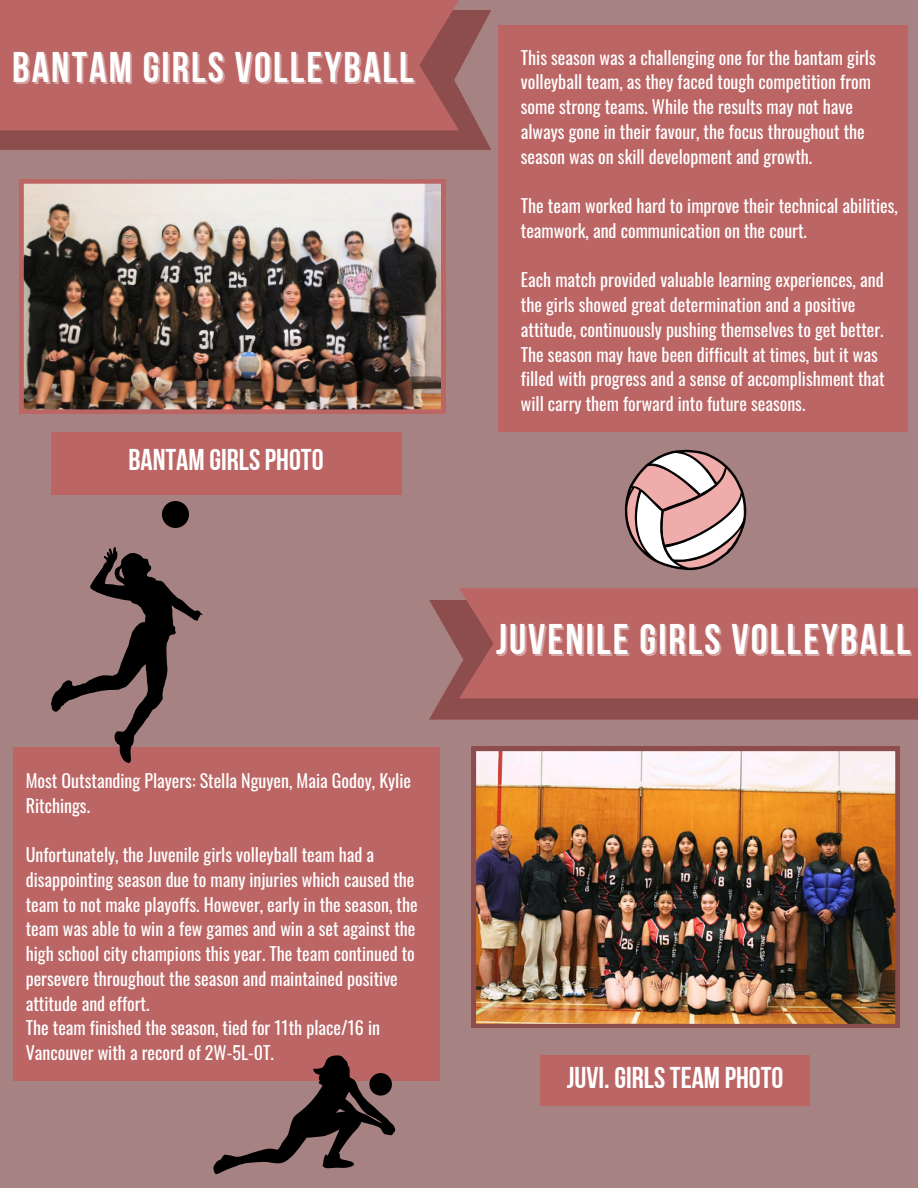
<style>
.page{position:relative;width:918px;height:1188px;background:#a78282}
.page>*{position:absolute;margin:0;border:0;box-sizing:border-box;transform-origin:0 0}
.t1{font:42.75px "Bebas Neue Cyrillic";letter-spacing:.05em;color:#fff}
.t2{font:30px "Bebas Neue Cyrillic";color:#fff}
.t3{font:18px/24.8px "Oswald";color:#fff}
</style>
<div class="page">
<svg style="left:0;top:10px;width:491px;height:140px;fill:#8e4d4d"></svg>
<div style="left:0;top:0;width:459px;height:130px;background:#bc6565"></div>
<div style="left:498px;top:25px;width:410px;height:407px;background:#bc6565"></div>
<svg style="left:429px;top:600px;width:489px;height:120px;fill:#8e4d4d"></svg>
<div style="left:459px;top:588px;width:459px;height:110px;background:#bc6565"></div>
<div style="left:13px;top:747px;width:426px;height:333px;background:#bc6565"></div>
<img style="left:472px;top:747px;width:428px;height:281px">
<img style="left:19px;top:179px;width:427px;height:235px">
<div style="left:51px;top:432px;width:350px;height:63px;background:#bc6565"></div>
<div style="left:540px;top:1055px;width:270px;height:51px;background:#bc6565"></div>
<svg style="left:51px;top:547px;width:152px;height:216px"></svg>
<div style="left:162px;top:501px;width:27px;height:27px;background:#000;border-radius:50%"></div>
<svg style="left:625px;top:450px;width:121px;height:120px"></svg>
<svg style="left:213px;top:1055px;width:182px;height:119px"></svg>
<p class="t1" style="left:12px;top:50px;width:403px">BANTAM GIRLS VOLLEYBALL</p>
<h1 class="t2" style="left:128px;top:448px;width:197px">BANTAM GIRLSPHOTO</h1>
<p class="t3" style="left:26px;top:767px;width:387px">Most Outstanding Players: Stella Nguyen, Maia Godoy, Kylie<br>Ritchings.</p>
<h1 class="t3" style="left:26px;top:842px;width:394px">Unfortunately, the Juvenile girls volleyball team had a disappointing season due to many injuries which caused the team to not make playoffs. However, early in the season, the team was able to win a few games and win a set against the high school city champions this year. The team continued to persevere throughout the season and maintained positive attitude and effort.</h1>
<p class="t3" style="left:26px;top:1015px;width:356px">The team finished the season, tied for 11th place/16 in<br>Vancouver with a record of 2W-5L-0T.</p>
<p class="t3" style="left:521px;top:44px;width:356px">This season was a challenging one for the bantam girls volleyball team, as they faced tough competition from some strong teams. While the results may not have always gone in their favour, the focus throughout the season was on skill development and growth.</p>
<h2 class="t3" style="left:521px;top:193px;width:379px">The team worked hard to improve their technical abilities, teamwork, and communication on the court.</h2>
<p class="t3" style="left:521px;top:267px;width:365px">Each match provided valuable learning experiences, and the girls showed great determination and a positive attitude, continuously pushing themselves to get better.<br>The season may have been difficult at times, but it was filled with progress and a sense of accomplishment that will carry them forward into future seasons.</p>
<p class="t1" style="left:496px;top:622px;width:416px">JUVENILE GIRLS VOLLEYBALL</p>
<p class="t2" style="left:567px;top:1065px;width:218px">JUVI. GIRLSTEAM PHOTO</p>
</div>
